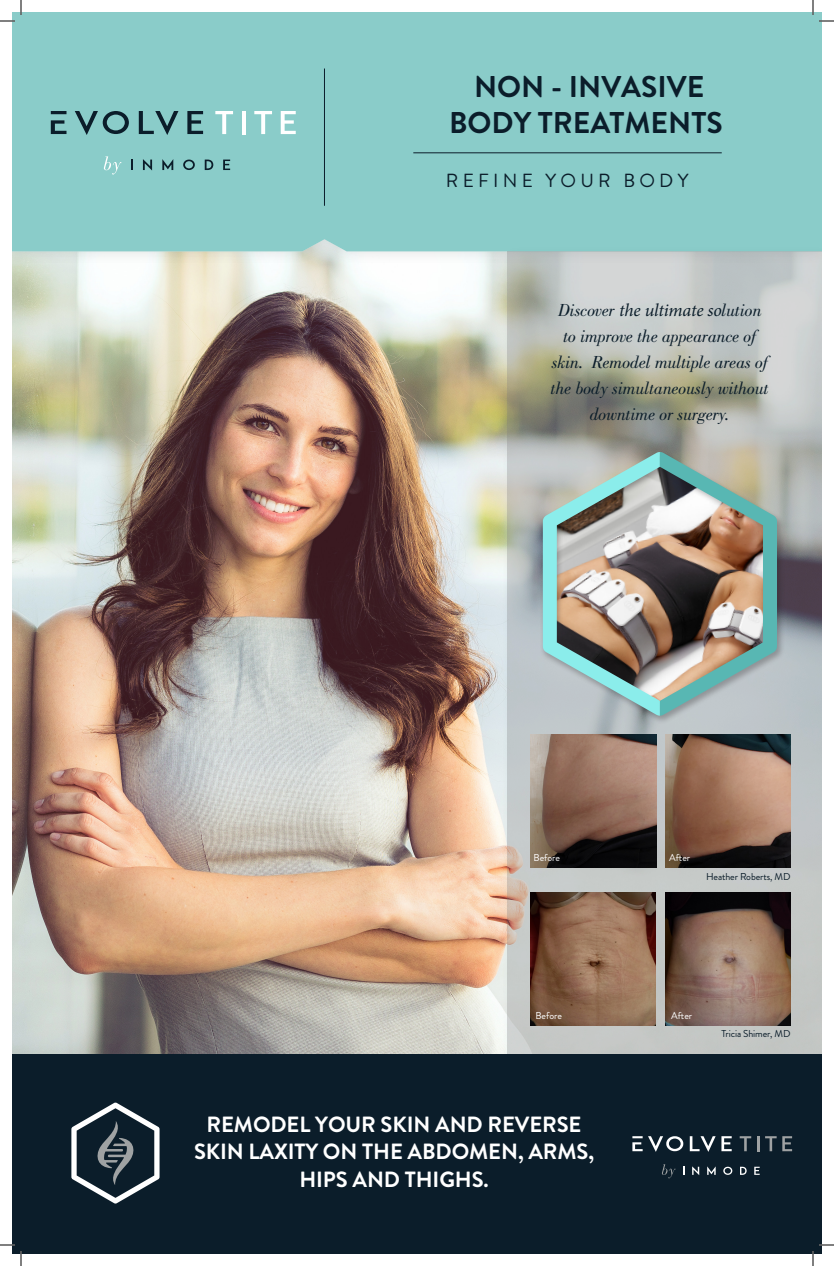
<style>
.page{position:relative;width:834px;height:1266px;background:#fff}
.page>*{position:absolute;margin:0;border:0;box-sizing:border-box;transform-origin:0 0}
.t1{font:700 30px/36px "Brandon Grotesque";color:#0b1d2a;text-align:center}
.t2{font:700 22px/26.4px "Brandon Grotesque";letter-spacing:-.005em;color:#fff;text-align:center}
.t3{font:19px "Brandon Grotesque";color:#0b1d2a}
.t4{font:italic 18px/26.1px "Bodoni Std";letter-spacing:-.01em;color:#0b1d2a;text-align:center}
.t5{font:10px "Brandon Grotesque";letter-spacing:-.01em;color:#0b1d2a}
.t6{font:10px "Brandon Grotesque";letter-spacing:-.005em;color:#fff}
.s1{font-family:"Minion Pro"}
</style>
<div class="page">
<img style="left:12px;top:267px;width:490px;height:787px">
<div style="left:12px;top:12px;width:810px;height:255px;background:#231f20;opacity:.2"></div>
<div style="left:12px;top:12px;width:810px;height:239px;background:#8accc9"></div>
<div style="left:502px;top:246px;width:320px;height:823px;background:#166e6d;opacity:.5"></div>
<svg style="left:507px;top:251px;width:315px;height:803px;background:#b6b9b5"></svg>
<div style="left:12px;top:1054px;width:810px;height:200px;background:#0b1d2a"></div>
<svg style="left:662px;top:1164px;width:13px;height:14px"></svg>
<svg style="left:692px;top:1166px;width:7px;height:9px"></svg>
<svg style="left:707px;top:1166px;width:9px;height:9px"></svg>
<svg style="left:723px;top:1167px;width:9px;height:8px"></svg>
<svg style="left:740px;top:1167px;width:7px;height:8px"></svg>
<svg style="left:754px;top:1167px;width:6px;height:8px"></svg>
<img style="left:530px;top:893px;width:126px;height:132px">
<img style="left:665px;top:893px;width:126px;height:132px">
<hr style="left:324px;top:69px;width:1px;height:137px;background:#0b1d2a">
<hr style="left:413px;top:152px;width:309px;height:1px;background:#0b1d2a">
<svg style="left:104px;top:156px;width:17px;height:19px"></svg>
<svg style="left:131px;top:160px;width:2px;height:10px"></svg>
<svg style="left:143px;top:159px;width:9px;height:12px"></svg>
<svg style="left:162px;top:159px;width:11px;height:11px"></svg>
<svg style="left:183px;top:160px;width:12px;height:10px"></svg>
<svg style="left:205px;top:160px;width:8px;height:10px"></svg>
<svg style="left:223px;top:160px;width:7px;height:10px"></svg>
<div style="left:540px;top:451px;width:245px;height:274px;background:#231f20;opacity:.3"></div>
<img style="left:543px;top:452px;width:234px;height:264px">
<svg style="left:75px;top:111px;width:54px;height:24px"></svg>
<svg style="left:139px;top:111px;width:39px;height:24px"></svg>
<svg style="left:187px;top:111px;width:16px;height:23px"></svg>
<svg style="left:51px;top:120px;width:16px;height:14px"></svg>
<svg style="left:51px;top:111px;width:16px;height:3px"></svg>
<svg style="left:215px;top:111px;width:18px;height:23px"></svg>
<hr style="left:242px;top:111px;width:4px;height:23px;background:#fff">
<svg style="left:254px;top:111px;width:18px;height:23px"></svg>
<svg style="left:281px;top:111px;width:15px;height:23px"></svg>
<svg style="left:690px;top:1136px;width:42px;height:16px"></svg>
<svg style="left:632px;top:1136px;width:51px;height:16px"></svg>
<svg style="left:740px;top:1136px;width:11px;height:15px"></svg>
<svg style="left:757px;top:1136px;width:2px;height:15px"></svg>
<svg style="left:765px;top:1136px;width:27px;height:15px"></svg>
<svg style="left:71px;top:1102px;width:89px;height:102px"></svg>
<img style="left:665px;top:735px;width:126px;height:133px">
<img style="left:530px;top:735px;width:127px;height:133px">
<svg style="left:0;top:0;width:22px;height:22px"></svg>
<svg style="left:0;top:1244px;width:22px;height:22px"></svg>
<svg style="left:812px;top:0;width:22px;height:22px"></svg>
<svg style="left:812px;top:1244px;width:22px;height:22px"></svg>
<p class="t1" style="left:449px;top:69px;width:275px">NON - INVASIVE<br>BODY TREATMENTS</p>
<p class="t3" style="left:446px;top:167px;width:244px">R E F I N E Y O U R B O D Y</p>
<p class="t4" style="left:551px;top:297px;width:220px">Discover <span class="s1">the ultimate so</span>lution to improve the appearance of skin. Remodel multiple areas of the body simultaneously without downtime or surgery.</p>
<p class="t6" style="left:534px;top:851px;width:28px">Before</p>
<p class="t6" style="left:669px;top:851px;width:23px">After</p>
<p class="t5" style="left:706px;top:870px;width:86px">Heather Roberts, MD</p>
<p class="t6" style="left:536px;top:1009px;width:28px">Before</p>
<p class="t6" style="left:671px;top:1009px;width:23px">After</p>
<p class="t5" style="left:721px;top:1026px;width:71px">Tricia Shimer, MD</p>
<p class="t2" style="left:194px;top:1112px;width:402px">REMODEL YOUR SKIN AND REVERSE<br>SKIN LAXITY ON THE ABDOMEN, ARMS,</p>
<p class="t2" style="left:299px;top:1167px;width:191px">HIPS AND THIGHS.</p>
</div>
